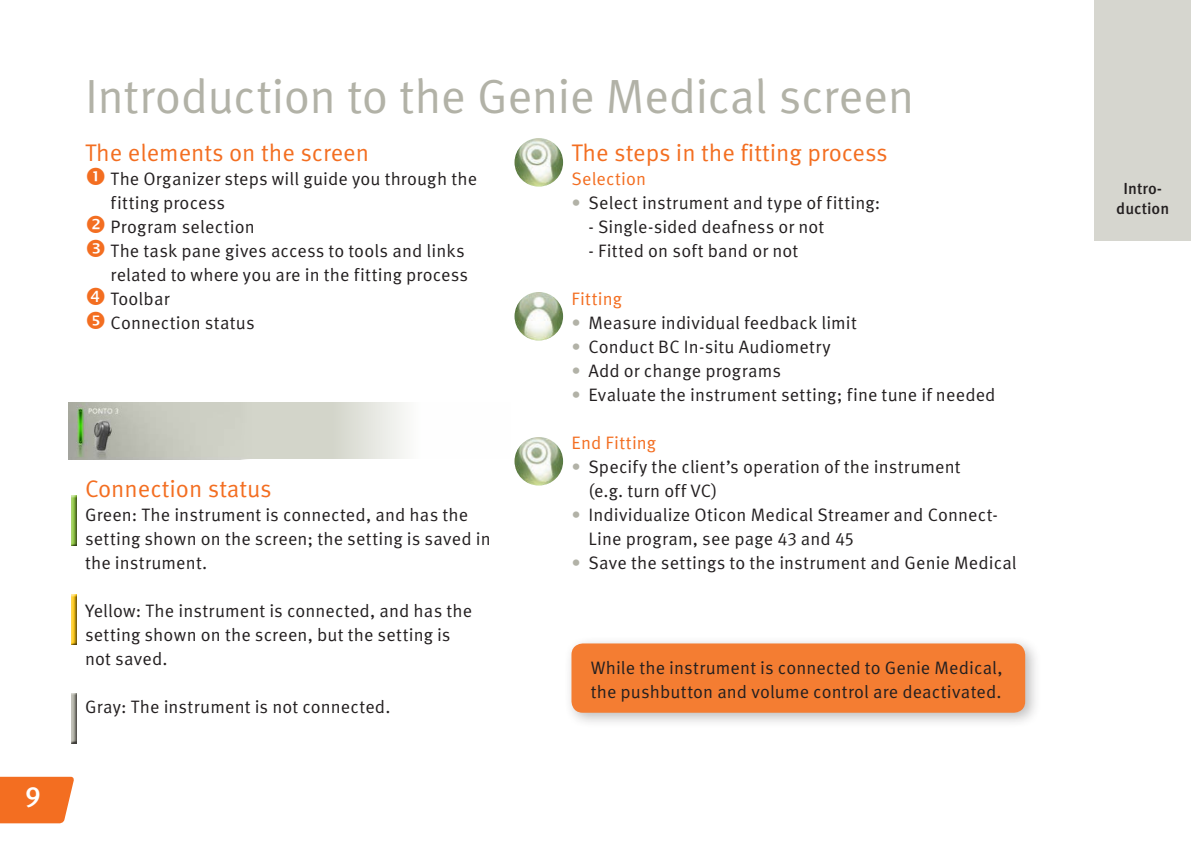
<style>
.page{position:relative;width:1191px;height:842px;background:#fff}
.page>*{position:absolute;margin:0;border:0;box-sizing:border-box;transform-origin:0 0}
.t1{font:48px "Meta Pro OM";letter-spacing:-.01em;color:#b2b2a7}
.t2{font:500 28px "Meta Pro OM";color:#fff}
.t3{font:24px "Meta Pro OM";color:#f36e21}
.t4{font:18px/24px "Meta Pro OM";letter-spacing:.005em;color:#231f20}
.t5{font:18px "Meta Pro OM";letter-spacing:.01em;color:#f36e21}
.t6{font:500 16px/19.2px "Meta Pro OM";color:#231f20;text-align:center}
.s1{color:#b2b2a7}
</style>
<div class="page">
<div style="left:1094px;top:0;width:97px;height:241px;background:#d6d6cf"></div>
<svg style="left:0;top:777px;width:74px;height:46px;background:#f37730"></svg>
<img style="left:514px;top:292px;width:49px;height:49px;border-radius:24px">
<img style="left:514px;top:138px;width:49px;height:49px;border-radius:24px">
<img style="left:514px;top:437px;width:49px;height:48px;border-radius:24px">
<div style="left:70px;top:494px;width:10px;height:53px;background:#231f20;opacity:.75"></div>
<div style="left:70px;top:593px;width:10px;height:53px;background:#231f20;opacity:.75"></div>
<div style="left:70px;top:691px;width:10px;height:53px;background:#231f20;opacity:.75"></div>
<svg style="left:251px;top:403px;width:154px;height:56px;background:#dbdcd3"></svg>
<div style="left:563px;top:635px;width:478px;height:94px;background:#231f20;opacity:.3"></div>
<div style="left:571px;top:643px;width:454px;height:70px;background:#f47d32;border-radius:11px"></div>
<img style="left:68px;top:403px;width:183px;height:56px">
<h2 class="t2" style="left:25px;top:779px;width:17px">9</h2>
<h1 class="t1" style="left:85px;top:68px;width:831px">Introduction to the Genie Medical screen</h1>
<h3 class="t3" style="left:85px;top:139px;width:285px">The elements on the screen</h3>
<p class="t4" style="left:111px;top:167px;width:368px">The Organizer steps will guide you through the fitting process<br>Program selection<br>The task pane gives access to tools and links related to where you are in the fitting process<br>Toolbar<br>Connection status</p>
<h3 class="t3" style="left:571px;top:139px;width:318px">The steps in the fitting process</h3>
<p class="t5" style="left:571px;top:168px;width:76px">Selection</p>
<p class="t4" style="left:571px;top:191px;width:310px"><span class="s1">•</span> Select instrument and type of fitting:</p>
<p class="t4" style="left:588px;top:215px;width:237px">- Single-sided deafness or not</p>
<p class="t4" style="left:588px;top:239px;width:211px">- Fitted on soft band or not</p>
<p class="t5" style="left:571px;top:288px;width:52px">Fitting</p>
<p class="t4" style="left:571px;top:311px;width:287px"><span class="s1">•</span> Measure individual feedback limit</p>
<p class="t4" style="left:571px;top:335px;width:261px"><span class="s1">•</span> Conduct BC In-situ Audiometry</p>
<p class="t4" style="left:571px;top:359px;width:211px"><span class="s1">•</span> Add or change programs</p>
<p class="t4" style="left:571px;top:383px;width:425px"><span class="s1">•</span> Evaluate the instrument setting; fine tune if needed</p>
<p class="t5" style="left:571px;top:432px;width:86px">End Fitting</p>
<p class="t4" style="left:588px;top:455px;width:373px;text-indent:-17px"><span class="s1">•</span> Specify the client’s operation of the instrument (e.g. turn off VC)</p>
<p class="t4" style="left:588px;top:503px;width:411px;text-indent:-17px"><span class="s1">•</span> Individualize Oticon Medical Streamer and Connect-<br>Line program, see page 43 and 45</p>
<p class="t4" style="left:571px;top:551px;width:447px"><span class="s1">•</span> Save the settings to the instrument and Genie Medical</p>
<h3 class="t3" style="left:85px;top:475px;width:188px">Connection status</h3>
<p class="t4" style="left:85px;top:503px;width:407px">Green: The instrument is connected, and has the setting shown on the screen; the setting is saved in the instrument.</p>
<p class="t4" style="left:85px;top:599px;width:388px">Yellow: The instrument is connected, and has the setting shown on the screen, but the setting is not saved.</p>
<p class="t4" style="left:85px;top:695px;width:307px">Gray: The instrument is not connected.</p>
<p class="t4" style="left:590px;top:656px;width:413px">While the instrument is connected to Genie Medical, the pushbutton and volume control are deactivated.</p>
<p class="t6" style="left:1116px;top:180px;width:54px">Intro&shy;duction</p>
</div>
